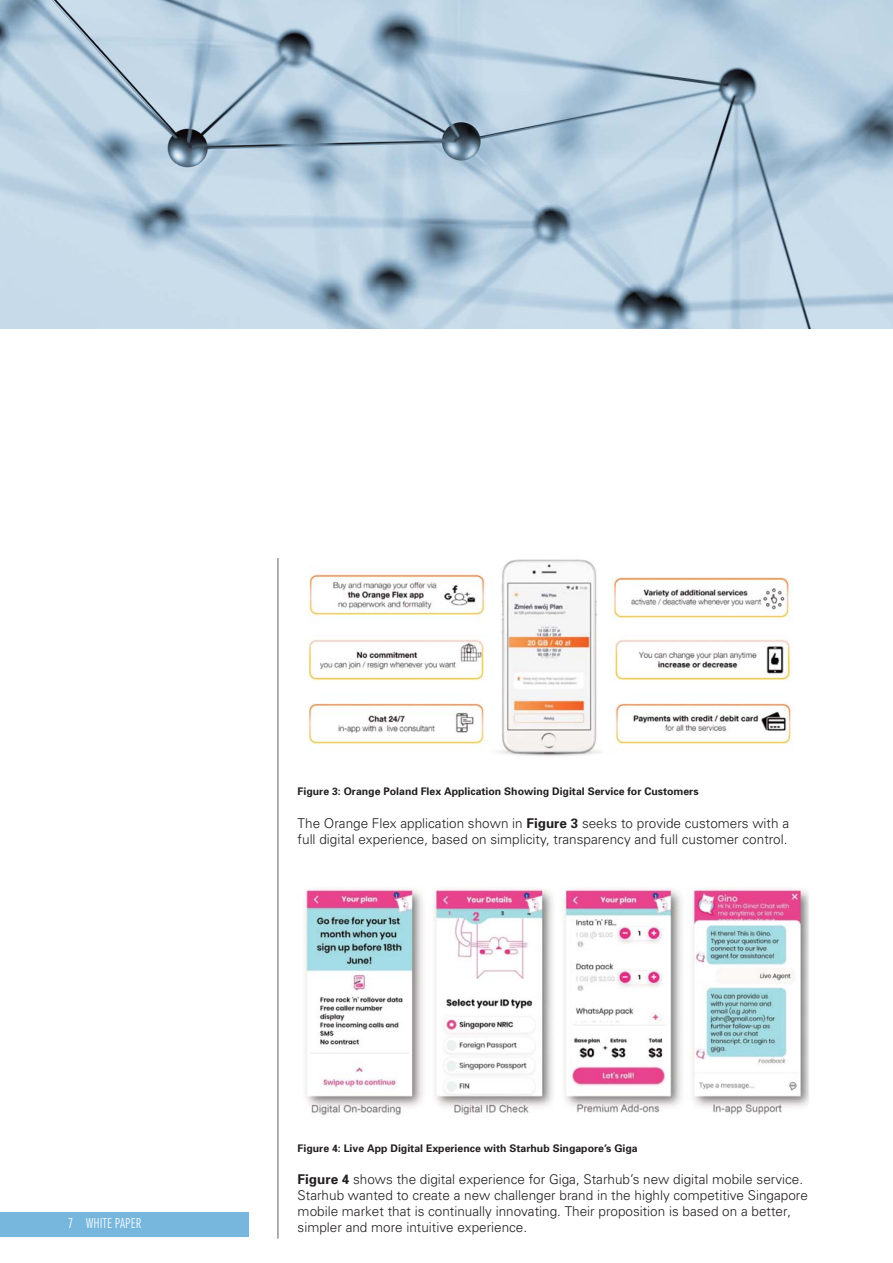
<style>
.page{position:relative;width:893px;height:1263px;background:#fff}
.page>*{position:absolute;margin:0;border:0;box-sizing:border-box;transform-origin:0 0}
.t1{font:300 15px "Proxima Nova A Ex Cn";color:#fff}
.t2{font:300 13.5px/16px "Univers";color:#231f20}
.t3{font:700 10.5px "Univers";color:#231f20}
.s1{font-weight:700}
</style>
<div class="page">
<div style="left:0;top:1212px;width:249px;height:24px;background:#77b7dd"></div>
<hr style="left:277px;top:558px;width:2px;height:680px;background:#939598">
<img style="left:308px;top:559px;width:485px;height:197px">
<img style="left:305px;top:887px;width:504px;height:228px">
<img style="left:0;top:0;width:893px;height:329px">
<p class="t1" style="left:68px;top:1218px;width:75px">7 WHITE PAPER</p>
<p class="t3" style="left:298px;top:788px;width:402px">Figure 3: Orange Poland Flex Application Showing Digital Service for Customers</p>
<p class="t2" style="left:298px;top:816px;width:493px">The Orange Flex application shown in <span class="s1">Figure 3</span> seeks to provide customers with a full digital experience, based on simplicity, transparency and full customer control.</p>
<p class="t3" style="left:298px;top:1144px;width:341px">Figure 4: Live App Digital Experience with Starhub Singapore’s Giga</p>
<p class="t2" style="left:298px;top:1172px;width:512px"><span class="s1">Figure 4</span> shows the digital experience for Giga, Starhub’s new digital mobile service.<br>Starhub wanted to create a new challenger brand in the highly competitive Singapore mobile market that is continually innovating. Their proposition is based on a better, simpler and more intuitive experience.</p>
</div>
